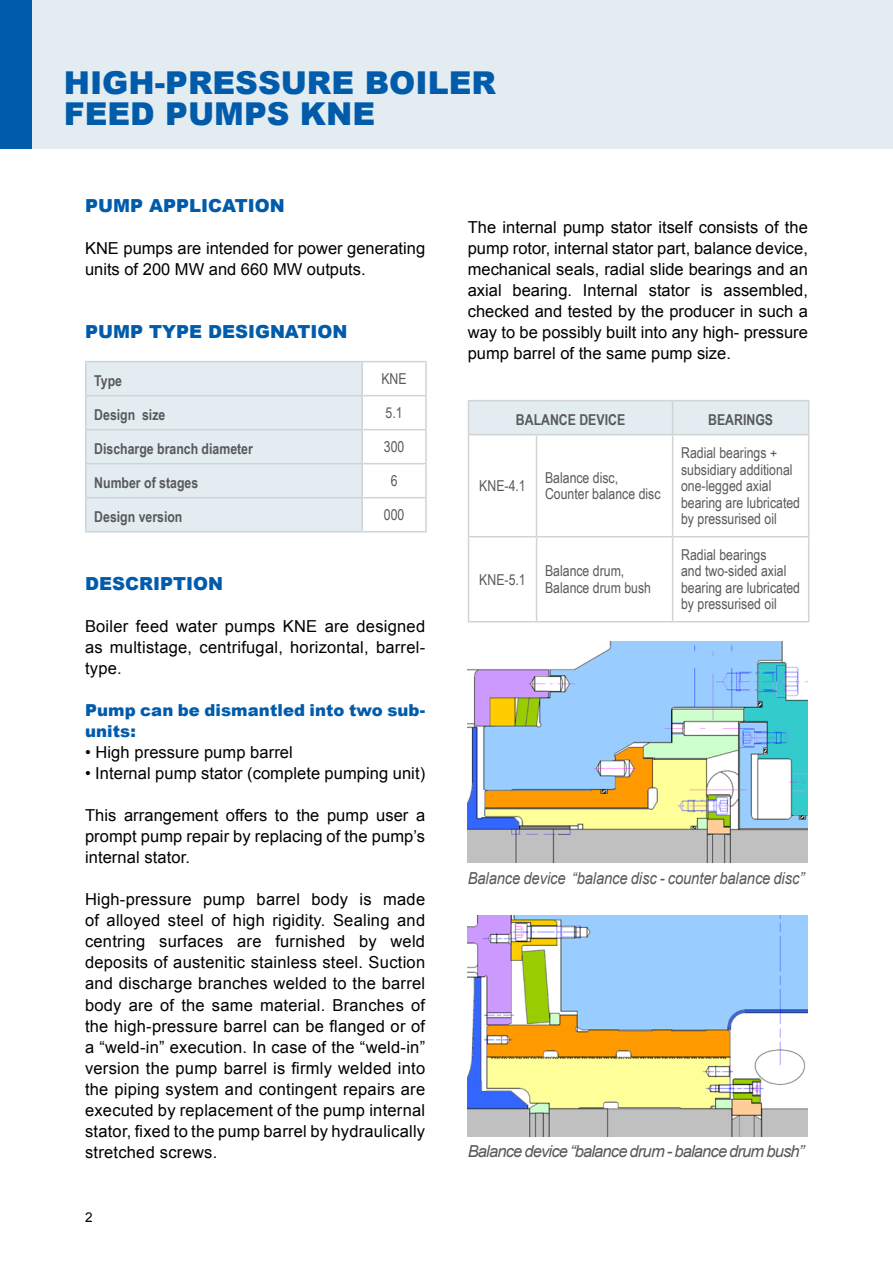
<style>
.page{position:relative;width:893px;height:1263px;background:#fff}
.page>*{position:absolute;margin:0;border:0;box-sizing:border-box;transform-origin:0 0}
.t1{font:900 31.5px/31.5px "Arial";color:#005cab}
.t2{font:900 18px "Arial";color:#005cab}
.t3{font:16.5px/21px "Arial";letter-spacing:.005em;color:#000;text-align:justify}
.t4{font:italic 16.5px "Arial";letter-spacing:-.01em;color:#58595b;scale:.9 1}
.t5{font:italic 16.5px "Arial";letter-spacing:-.05em;color:#58595b}
.t6{font:900 16.5px/21px "Arial";letter-spacing:.005em;color:#005cab}
.t7{font:15px/16.5px "Arial Narrow";color:#58595b}
.t8{font:700 15px "Arial Narrow";color:#58595b}
.t9{font:13.5px "Arial";color:#000}
</style>
<div class="page">
<div style="left:0;top:0;width:893px;height:149px;background:#e2ecf1"></div>
<div style="left:0;top:0;width:32px;height:149px;background:#005cab"></div>
<div style="left:469px;top:401px;width:339px;height:33px;background:#e2ecf1"></div>
<svg style="left:469px;top:435px;width:339px;height:186px"></svg>
<hr style="left:673px;top:434px;width:136px;height:1px;background:#d1d3d4">
<hr style="left:468px;top:536px;width:68px;height:1px;background:#d1d3d4">
<hr style="left:536px;top:536px;width:137px;height:1px;background:#d1d3d4">
<hr style="left:673px;top:536px;width:136px;height:1px;background:#d1d3d4">
<hr style="left:468px;top:621px;width:68px;height:1px;background:#d1d3d4">
<hr style="left:536px;top:621px;width:137px;height:1px;background:#d1d3d4">
<hr style="left:673px;top:621px;width:136px;height:1px;background:#d1d3d4">
<hr style="left:536px;top:435px;width:1px;height:101px;background:#d1d3d4">
<hr style="left:672px;top:435px;width:1px;height:101px;background:#d1d3d4">
<hr style="left:536px;top:537px;width:1px;height:84px;background:#d1d3d4">
<hr style="left:672px;top:537px;width:1px;height:84px;background:#d1d3d4">
<hr style="left:673px;top:400px;width:136px;height:1px;background:#d1d3d4">
<hr style="left:808px;top:401px;width:1px;height:33px;background:#d1d3d4">
<hr style="left:468px;top:435px;width:1px;height:101px;background:#d1d3d4">
<hr style="left:808px;top:435px;width:1px;height:101px;background:#d1d3d4">
<hr style="left:468px;top:537px;width:1px;height:84px;background:#d1d3d4">
<hr style="left:808px;top:537px;width:1px;height:84px;background:#d1d3d4">
<hr style="left:468px;top:400px;width:68px;height:1px;background:#d1d3d4">
<hr style="left:468px;top:401px;width:1px;height:33px;background:#d1d3d4">
<hr style="left:536px;top:400px;width:137px;height:1px;background:#d1d3d4">
<hr style="left:672px;top:401px;width:1px;height:33px;background:#d1d3d4">
<hr style="left:468px;top:434px;width:68px;height:1px;background:#d1d3d4">
<hr style="left:536px;top:434px;width:137px;height:1px;background:#d1d3d4">
<div style="left:87px;top:362px;width:274px;height:169px;background:#e2ecf1"></div>
<svg style="left:363px;top:362px;width:62px;height:137px"></svg>
<hr style="left:85px;top:395px;width:277px;height:1px;background:#d1d3d4">
<hr style="left:362px;top:395px;width:65px;height:1px;background:#d1d3d4">
<hr style="left:85px;top:429px;width:277px;height:1px;background:#d1d3d4">
<hr style="left:362px;top:429px;width:65px;height:1px;background:#d1d3d4">
<hr style="left:85px;top:463px;width:277px;height:1px;background:#d1d3d4">
<hr style="left:362px;top:463px;width:65px;height:1px;background:#d1d3d4">
<hr style="left:85px;top:497px;width:277px;height:1px;background:#d1d3d4">
<hr style="left:362px;top:497px;width:65px;height:1px;background:#d1d3d4">
<hr style="left:85px;top:531px;width:277px;height:1px;background:#d1d3d4">
<hr style="left:362px;top:531px;width:65px;height:1px;background:#d1d3d4">
<hr style="left:361px;top:362px;width:2px;height:33px;background:#d1d3d4">
<hr style="left:361px;top:396px;width:2px;height:33px;background:#d1d3d4">
<hr style="left:361px;top:430px;width:2px;height:33px;background:#d1d3d4">
<hr style="left:361px;top:464px;width:2px;height:33px;background:#d1d3d4">
<hr style="left:361px;top:498px;width:2px;height:33px;background:#d1d3d4">
<hr style="left:85px;top:361px;width:277px;height:1px;background:#d1d3d4">
<hr style="left:85px;top:362px;width:2px;height:33px;background:#d1d3d4">
<hr style="left:362px;top:361px;width:65px;height:1px;background:#d1d3d4">
<hr style="left:425px;top:362px;width:2px;height:33px;background:#d1d3d4">
<hr style="left:85px;top:396px;width:2px;height:33px;background:#d1d3d4">
<hr style="left:425px;top:396px;width:2px;height:33px;background:#d1d3d4">
<hr style="left:85px;top:430px;width:2px;height:33px;background:#d1d3d4">
<hr style="left:425px;top:430px;width:2px;height:33px;background:#d1d3d4">
<hr style="left:85px;top:464px;width:2px;height:33px;background:#d1d3d4">
<hr style="left:425px;top:464px;width:2px;height:33px;background:#d1d3d4">
<hr style="left:85px;top:498px;width:2px;height:33px;background:#d1d3d4">
<hr style="left:425px;top:498px;width:2px;height:33px;background:#d1d3d4">
<img style="left:468px;top:641px;width:340px;height:221px">
<img style="left:468px;top:916px;width:340px;height:221px">
<h1 class="t1" style="left:64px;top:66px;width:434px">HIGH-PRESSURE BOILER<br>FEED PUMPS KNE</h1>
<p class="t2" style="left:85px;top:193px;width:201px">PUMP APPLICATION</p>
<p class="t3" style="left:85px;top:238px;width:342px">KNE pumps are intended for power generating units of 200 MW and 660 MW outputs.</p>
<p class="t2" style="left:85px;top:319px;width:264px">PUMP TYPE DESIGNATION</p>
<p class="t8" style="left:94px;top:369px;width:29px">Type</p>
<p class="t7" style="left:381px;top:370px;width:27px">KNE</p>
<p class="t8" style="left:94px;top:403px;width:73px">Design size</p>
<p class="t7" style="left:386px;top:404px;width:19px">5.1</p>
<p class="t8" style="left:94px;top:437px;width:160px">Discharge branch diameter</p>
<p class="t7" style="left:384px;top:438px;width:22px">300</p>
<p class="t8" style="left:94px;top:471px;width:105px">Number of stages</p>
<p class="t7" style="left:391px;top:472px;width:8px">6</p>
<p class="t8" style="left:94px;top:505px;width:90px">Design version</p>
<p class="t7" style="left:384px;top:506px;width:22px">000</p>
<p class="t2" style="left:85px;top:571px;width:139px">DESCRIPTION</p>
<p class="t3" style="left:85px;top:616px;width:342px">Boiler feed water pumps KNE are designed as multistage, centrifugal, horizontal, barrel&shy;type.</p>
<p class="t6" style="left:85px;top:699px;width:342px">Pump can be dismantled into two sub&shy;units:</p>
<p class="t3" style="left:85px;top:742px;width:209px">• High pressure pump barrel</p>
<p class="t3" style="left:85px;top:763px;width:342px">• Internal pump stator (complete pumping unit)</p>
<p class="t3" style="left:85px;top:805px;width:342px">This arrangement offers to the pump user a prompt pump repair by replacing of the pump’s internal stator.</p>
<p class="t3" style="left:85px;top:889px;width:342px">High-pressure pump barrel body is made of alloyed steel of high rigidity. Sealing and centring surfaces are furnished by weld deposits of austenitic stainless steel. Suction and discharge branches welded to the barrel body are of the same material. Branches of the high-pressure barrel can be flanged or of a “weld-in” execution. In case of the “weld-in” version the pump barrel is firmly welded into the piping system and contingent repairs are executed by replacement of the pump internal stator, fixed to the pump barrel by hydraulically stretched screws.</p>
<p class="t9" style="left:85px;top:1208px;width:9px">2</p>
<p class="t3" style="left:468px;top:217px;width:342px">The internal pump stator itself consists of the pump rotor, internal stator part, balance device, mechanical seals, radial slide bearings and an axial bearing. Internal stator is assembled, checked and tested by the producer in such a way to be possibly built into any high- pressure pump barrel of the same pump size.</p>
<p class="t8" style="left:516px;top:408px;width:111px">BALANCE DEVICE</p>
<p class="t8" style="left:708px;top:408px;width:66px">BEARINGS</p>
<p class="t7" style="left:479px;top:477px;width:48px">KNE-4.1</p>
<p class="t7" style="left:545px;top:469px;width:117px">Balance disc,<br>Counter balance disc</p>
<p class="t7" style="left:479px;top:571px;width:48px">KNE-5.1</p>
<p class="t7" style="left:545px;top:562px;width:107px">Balance drum,<br>Balance drum bush</p>
<p class="t7" style="left:681px;top:444px;width:120px">Radial bearings + subsidiary additional one-legged axial bearing are lubricated by pressurised oil</p>
<p class="t7" style="left:681px;top:546px;width:120px">Radial bearings<br>and two-sided axial bearing are lubricated by pressurised oil</p>
<p class="t4" style="left:468px;top:868px;width:375px">Balance device “balance disc - counter balance disc”</p>
<p class="t5" style="left:468px;top:1141px;width:338px">Balance device “balance drum - balance drum bush”</p>
</div>
